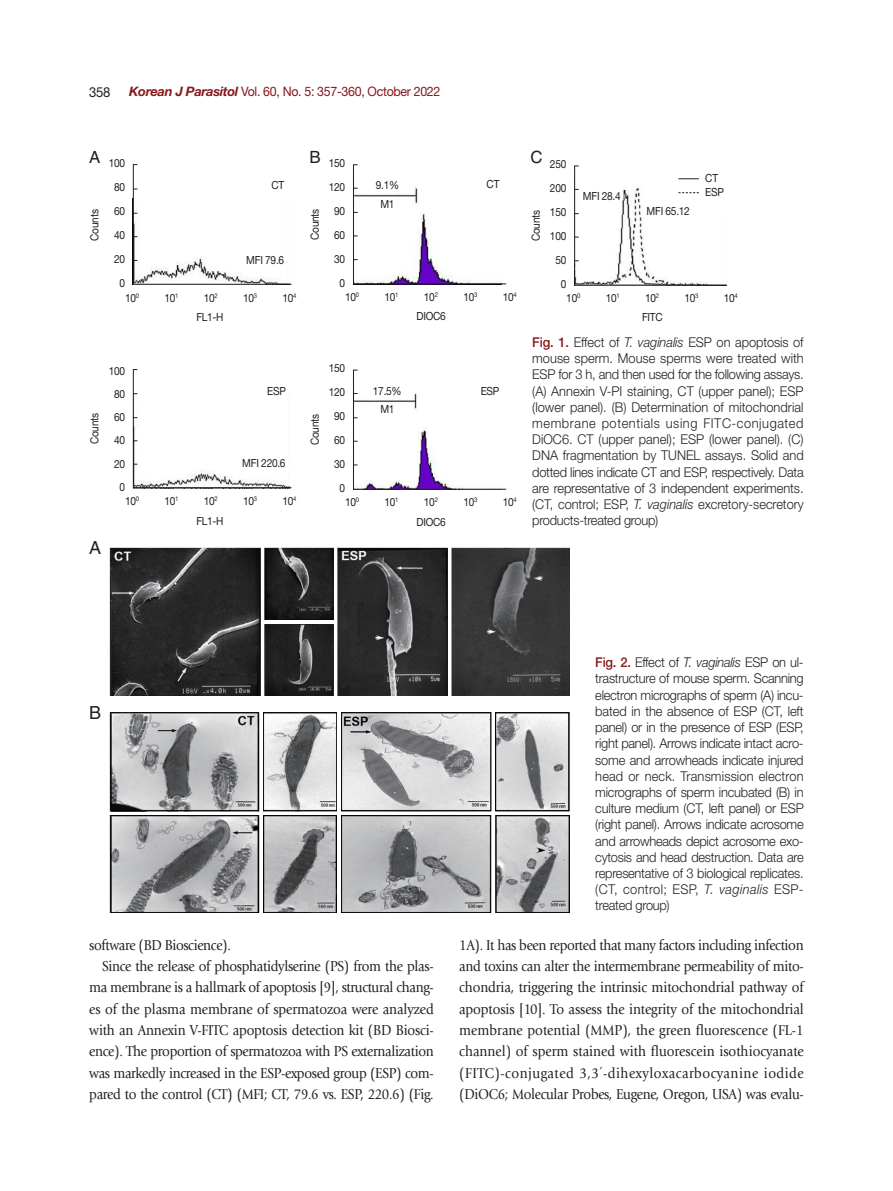
<style>
.page{position:relative;width:893px;height:1191px;background:#fff}
.page>*{position:absolute;margin:0;border:0;box-sizing:border-box;transform-origin:0 0}
.t1{font:18px "Helvetica LT Std";color:#231f20}
.t2{font:16.8px "Helvetica LT Std";color:#231f20}
.본문{font:15px/21.3px "Giovanni Std";letter-spacing:-.025em;color:#231f20;text-align:justify;scale:.9 1}
.하시라{font:13.8px "Helvetica Neue LT Std";color:#231f20;scale:.95 1}
.표_제목__그림_설명{font:300 13.5px/16.2px "Helvetica Neue LT Std";letter-spacing:-.02em;color:#231f20;text-align:justify;scale:.95 1}
.하시라-2{font:13.05px "Helvetica Neue LT Std";letter-spacing:-.025em;color:#88181b;scale:.95 1}
.그림_지문_8pt{font:11.25px "Helvetica Neue LT Std";letter-spacing:-.025em;color:#231f20;scale:.9 1}
.s1{font-weight:700;font-style:italic}
.s2{font-weight:500;color:#88181b}
.s3{font-style:italic}
.s4{font-family:"Minion Pro"}
</style>
<div class="page">
<img style="left:353px;top:187px;width:148px;height:98px">
<img style="left:134px;top:212px;width:155px;height:72px">
<hr style="left:133px;top:284px;width:158px;height:1px;background:#231f20">
<hr style="left:353px;top:283px;width:153px;height:1px;background:#231f20">
<hr style="left:133px;top:164px;width:1px;height:121px;background:#231f20">
<hr style="left:353px;top:164px;width:1px;height:120px;background:#231f20">
<img style="left:134px;top:393px;width:156px;height:94px">
<hr style="left:133px;top:487px;width:158px;height:1px;background:#231f20">
<hr style="left:133px;top:369px;width:1px;height:119px;background:#231f20">
<img style="left:354px;top:393px;width:147px;height:96px">
<hr style="left:353px;top:489px;width:153px;height:1px;background:#231f20">
<hr style="left:353px;top:370px;width:1px;height:119px;background:#231f20">
<img style="left:575px;top:170px;width:151px;height:115px">
<hr style="left:574px;top:285px;width:152px;height:1px;background:#231f20">
<hr style="left:574px;top:166px;width:1px;height:119px;background:#231f20">
<svg style="left:678px;top:178px;width:21px;height:1px"></svg>
<svg style="left:678px;top:192px;width:21px;height:1px"></svg>
<img style="left:110px;top:548px;width:150px;height:147px">
<img style="left:265px;top:548px;width:69px;height:72px">
<img style="left:338px;top:548px;width:109px;height:147px">
<img style="left:452px;top:548px;width:117px;height:147px">
<img style="left:265px;top:624px;width:69px;height:71px">
<img style="left:110px;top:712px;width:149px;height:99px">
<img style="left:263px;top:712px;width:74px;height:99px">
<img style="left:341px;top:712px;width:150px;height:99px">
<img style="left:495px;top:712px;width:74px;height:99px">
<img style="left:110px;top:815px;width:149px;height:97px">
<img style="left:263px;top:815px;width:74px;height:97px">
<img style="left:341px;top:815px;width:150px;height:97px">
<img style="left:495px;top:815px;width:74px;height:97px">
<p class="하시라" style="left:89px;top:83px;width:24px">358</p>
<p class="하시라-2" style="left:129px;top:84px;width:329px"><span class="s1">Korean J Parasitol</span> Vol. 60, No. 5: 357-360, October 2022</p>
<p class="t2" style="left:89px;top:147px;width:13px">A</p>
<p class="t2" style="left:309px;top:147px;width:13px">B</p>
<p class="t2" style="left:531px;top:147px;width:14px">C</p>
<p class="그림_지문_8pt" style="left:329px;top:156px;width:20px">150</p>
<p class="그림_지문_8pt" style="left:329px;top:180px;width:20px">120</p>
<p class="그림_지문_8pt" style="left:334px;top:204px;width:14px">90</p>
<p class="그림_지문_8pt" style="left:334px;top:228px;width:14px">60</p>
<p class="그림_지문_8pt" style="left:334px;top:252px;width:14px">30</p>
<p class="그림_지문_8pt" style="left:340px;top:276px;width:8px">0</p>
<p class="그림_지문_8pt" style="left:109px;top:157px;width:20px">100</p>
<p class="그림_지문_8pt" style="left:114px;top:181px;width:14px">80</p>
<p class="그림_지문_8pt" style="left:114px;top:205px;width:14px">60</p>
<p class="그림_지문_8pt" style="left:114px;top:229px;width:14px">40</p>
<p class="그림_지문_8pt" style="left:114px;top:253px;width:14px">20</p>
<p class="그림_지문_8pt" style="left:119px;top:277px;width:8px">0</p>
<p class="그림_지문_8pt" style="left:271px;top:178px;width:16px">CT</p>
<p class="그림_지문_8pt" style="left:487px;top:178px;width:16px">CT</p>
<p class="그림_지문_8pt" style="left:376px;top:178px;width:27px">9.1%</p>
<p class="그림_지문_8pt" style="left:380px;top:197px;width:17px">M1</p>
<p class="그림_지문_8pt" style="left:88px;top:241px;width:36px;rotate:-90deg">Counts</p>
<p class="그림_지문_8pt" style="left:308px;top:240px;width:36px;rotate:-90deg">Counts</p>
<p class="그림_지문_8pt" style="left:529px;top:241px;width:36px;rotate:-90deg">Counts</p>
<p class="그림_지문_8pt" style="left:246px;top:253px;width:44px">MFI 79.6</p>
<p class="그림_지문_8pt" style="left:125px;top:291px;width:17px">10<sup>0</sup></p>
<p class="그림_지문_8pt" style="left:164px;top:291px;width:17px">10<sup>1</sup></p>
<p class="그림_지문_8pt" style="left:204px;top:291px;width:17px">10<sup>2</sup></p>
<p class="그림_지문_8pt" style="left:243px;top:291px;width:17px">10<sup>3</sup></p>
<p class="그림_지문_8pt" style="left:283px;top:291px;width:17px">10<sup>4</sup></p>
<p class="그림_지문_8pt" style="left:345px;top:290px;width:17px">10<sup>0</sup></p>
<p class="그림_지문_8pt" style="left:385px;top:290px;width:17px">10<sup>1</sup></p>
<p class="그림_지문_8pt" style="left:424px;top:290px;width:17px">10<sup>2</sup></p>
<p class="그림_지문_8pt" style="left:463px;top:290px;width:17px">10<sup>3</sup></p>
<p class="그림_지문_8pt" style="left:503px;top:290px;width:17px">10<sup>4</sup></p>
<p class="그림_지문_8pt" style="left:196px;top:310px;width:32px">FL1-H</p>
<p class="그림_지문_8pt" style="left:417px;top:309px;width:34px">DIOC6</p>
<p class="그림_지문_8pt" style="left:550px;top:157px;width:20px">250</p>
<p class="그림_지문_8pt" style="left:550px;top:181px;width:20px">200</p>
<p class="그림_지문_8pt" style="left:550px;top:205px;width:20px">150</p>
<p class="그림_지문_8pt" style="left:550px;top:229px;width:20px">100</p>
<p class="그림_지문_8pt" style="left:555px;top:253px;width:14px">50</p>
<p class="그림_지문_8pt" style="left:561px;top:277px;width:8px">0</p>
<p class="그림_지문_8pt" style="left:583px;top:190px;width:44px">MFI 28.4</p>
<p class="그림_지문_8pt" style="left:647px;top:205px;width:50px">MFI 65.12</p>
<p class="그림_지문_8pt" style="left:705px;top:172px;width:16px">CT</p>
<p class="그림_지문_8pt" style="left:705px;top:186px;width:22px">ESP</p>
<p class="그림_지문_8pt" style="left:566px;top:291px;width:17px">10<sup>0</sup></p>
<p class="그림_지문_8pt" style="left:606px;top:291px;width:17px">10<sup>1</sup></p>
<p class="그림_지문_8pt" style="left:645px;top:291px;width:17px">10<sup>2</sup></p>
<p class="그림_지문_8pt" style="left:684px;top:291px;width:17px">10<sup>3</sup></p>
<p class="그림_지문_8pt" style="left:724px;top:291px;width:17px">10<sup>4</sup></p>
<p class="그림_지문_8pt" style="left:642px;top:311px;width:25px">FITC</p>
<p class="그림_지문_8pt" style="left:88px;top:444px;width:36px;rotate:-90deg">Counts</p>
<p class="t1" style="left:89px;top:537px;width:14px">A</p>
<p class="그림_지문_8pt" style="left:109px;top:364px;width:20px">100</p>
<p class="그림_지문_8pt" style="left:114px;top:387px;width:14px">80</p>
<p class="그림_지문_8pt" style="left:114px;top:410px;width:14px">60</p>
<p class="그림_지문_8pt" style="left:114px;top:434px;width:14px">40</p>
<p class="그림_지문_8pt" style="left:114px;top:457px;width:14px">20</p>
<p class="그림_지문_8pt" style="left:119px;top:480px;width:8px">0</p>
<p class="그림_지문_8pt" style="left:267px;top:384px;width:22px">ESP</p>
<p class="그림_지문_8pt" style="left:242px;top:456px;width:50px">MFI 220.6</p>
<p class="그림_지문_8pt" style="left:125px;top:494px;width:17px">10<sup>0</sup></p>
<p class="그림_지문_8pt" style="left:164px;top:494px;width:17px">10<sup>1</sup></p>
<p class="그림_지문_8pt" style="left:204px;top:494px;width:17px">10<sup>2</sup></p>
<p class="그림_지문_8pt" style="left:243px;top:494px;width:17px">10<sup>3</sup></p>
<p class="그림_지문_8pt" style="left:283px;top:494px;width:17px">10<sup>4</sup></p>
<p class="그림_지문_8pt" style="left:196px;top:514px;width:32px">FL1-H</p>
<p class="그림_지문_8pt" style="left:308px;top:445px;width:36px;rotate:-90deg">Counts</p>
<p class="그림_지문_8pt" style="left:329px;top:361px;width:20px">150</p>
<p class="그림_지문_8pt" style="left:329px;top:385px;width:20px">120</p>
<p class="그림_지문_8pt" style="left:334px;top:409px;width:14px">90</p>
<p class="그림_지문_8pt" style="left:334px;top:433px;width:14px">60</p>
<p class="그림_지문_8pt" style="left:334px;top:457px;width:14px">30</p>
<p class="그림_지문_8pt" style="left:340px;top:481px;width:8px">0</p>
<p class="그림_지문_8pt" style="left:373px;top:384px;width:33px">17.5%</p>
<p class="그림_지문_8pt" style="left:380px;top:402px;width:17px">M1</p>
<p class="그림_지문_8pt" style="left:481px;top:384px;width:22px">ESP</p>
<p class="그림_지문_8pt" style="left:345px;top:496px;width:17px">10<sup>0</sup></p>
<p class="그림_지문_8pt" style="left:385px;top:496px;width:17px">10<sup>1</sup></p>
<p class="그림_지문_8pt" style="left:424px;top:496px;width:17px">10<sup>2</sup></p>
<p class="그림_지문_8pt" style="left:463px;top:496px;width:17px">10<sup>3</sup></p>
<p class="그림_지문_8pt" style="left:503px;top:496px;width:17px">10<sup>4</sup></p>
<p class="그림_지문_8pt" style="left:417px;top:515px;width:34px">DIOC6</p>
<p class="표_제목__그림_설명" style="left:532px;top:334px;width:287px"><span class="s2">Fig. 1.</span> Effect of <span class="s3">T. vaginalis</span> ESP on apoptosis of mouse sperm. Mouse sperms were treated with ESP for 3 h, and then used for the following assays. (A) Annexin V-PI staining, CT (upper panel); ESP (lower panel). (B) Determination of mitochondrial membrane potentials using FITC-conjugated DiOC6. CT (upper panel); ESP (lower panel). (C)<br>DNA fragmentation by TUNEL assays. Solid and dotted lines indicate CT and ESP, respectively. Data are representative of 3 independent experiments. (CT, control; ESP, <span class="s3">T. vaginalis</span> excretory-secretory products-treated group)</p>
<p class="t1" style="left:89px;top:702px;width:14px">B</p>
<p class="표_제목__그림_설명" style="left:595px;top:654px;width:221px"><span class="s2">Fig. 2.</span> Effect of <span class="s3">T. vaginalis</span> ESP on ul&shy;trastructure of mouse sperm. Scanning electron micrographs of sperm (A) incu&shy;bated in the absence of ESP (CT, left panel) or in the presence of ESP (ESP, right panel). Arrows indicate intact acro&shy;some and arrowheads indicate injured head or neck. Transmission electron micrographs of sperm incubated (B) in culture medium (CT, left panel) or ESP (right panel). Arrows indicate acrosome and arrowheads depict acrosome exo&shy;cytosis and head destruction. Data are representative of 3 biological replicates. (CT, control; ESP, <span class="s3">T. vaginalis</span> ESP&shy;treated group)</p>
<p class="본문" style="left:89px;top:934px;width:159px">software (BD Bioscience).</p>
<p class="본문" style="left:89px;top:955px;width:384px;text-indent:13px">Since the release of phosphatidylserine (PS) from the plas&shy;ma membrane is a hallmark of apoptosis [9], structural chang&shy;es of the plasma membrane of spermatozoa were analyzed with an Annexin V-FITC apoptosis detection kit (BD Biosci&shy;ence). The proportion of spermatozoa with PS externalization was markedly increased in the ESP-exposed group (ESP) com&shy;pared to the control (CT) (MFI; CT, 79.6 vs. ESP, 220.6) (Fig.</p>
<p class="본문" style="left:459px;top:934px;width:384px">1A). It has been reported that many factors including infection and toxins can alter the intermembrane permeability of mito&shy;chondria, triggering the intrinsic mitochondrial pathway of apoptosis [10]. To assess the integrity of the mitochondrial membrane potential (MMP), the green fluorescence (FL-1 channel) of sperm stained with fluorescein isothiocyanate (FITC)-conjugated 3,3<span class="s4">´</span>-dihexyloxacarbocyanine iodide (DiOC6; Molecular Probes, Eugene, Oregon, USA) was evalu-</p>
</div>
